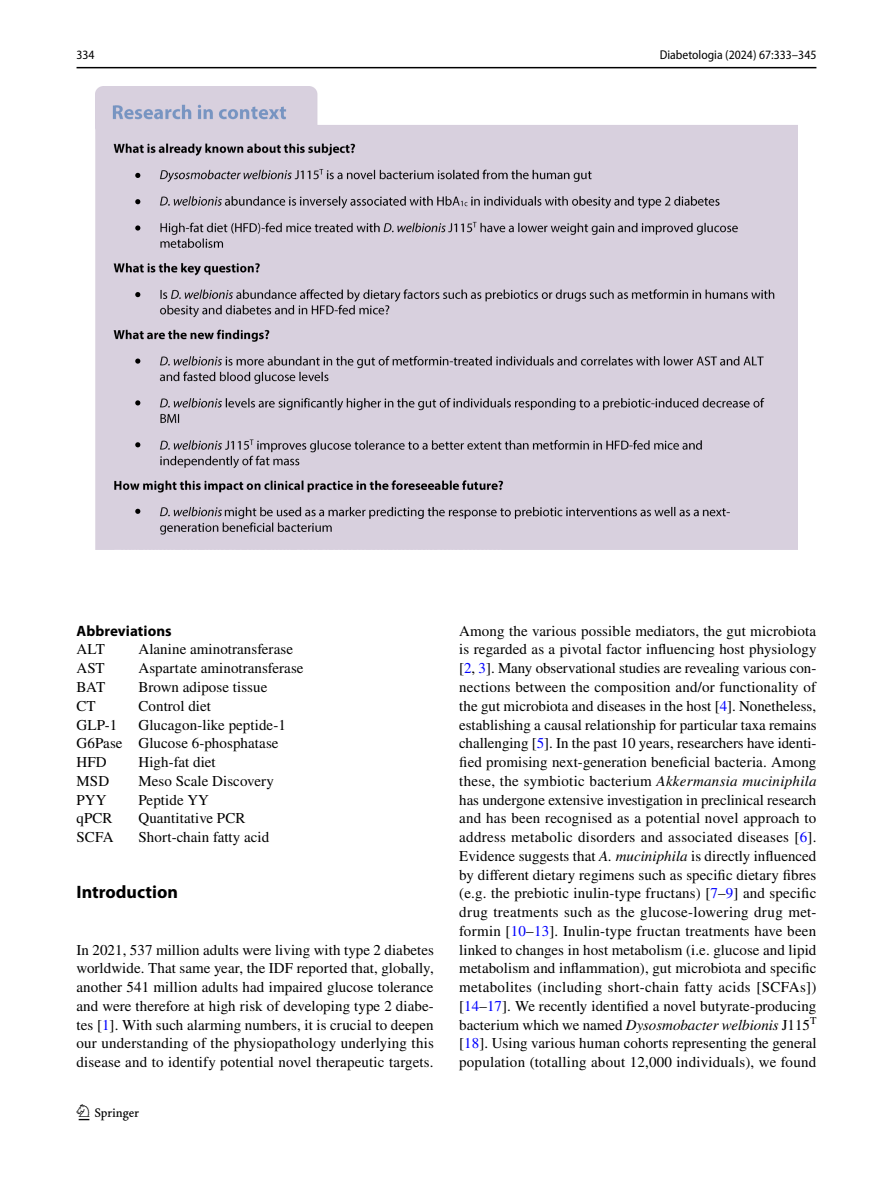
<style>
.page{position:relative;width:893px;height:1187px;background:#fff}
.page>*{position:absolute;margin:0;border:0;box-sizing:border-box;transform-origin:0 0}
.t1{font:22.5px "Springnew Regular 2";color:#000}
.t2{font:700 18px "Myriad Pro";color:#000}
.t3{font:15px/18.8px "STIX";letter-spacing:.005em;color:#000;text-align:justify}
.t4{font:700 15px "Myriad Pro";letter-spacing:.005em;color:#000}
.t5{font:semi-condensed 12.75px "Myriad Pro";color:#000}
.s1{color:#00f}
.s2{font-style:italic}
</style>
<div class="page">
<hr style="left:77px;top:67px;width:739px;height:1px;background:#000">
<img style="left:96px;top:87px;width:701px;height:462px">
<svg style="left:135px;top:173px;width:5px;height:5px"></svg>
<svg style="left:135px;top:199px;width:5px;height:5px"></svg>
<svg style="left:135px;top:225px;width:5px;height:5px"></svg>
<svg style="left:135px;top:292px;width:5px;height:5px"></svg>
<svg style="left:135px;top:358px;width:5px;height:5px"></svg>
<svg style="left:135px;top:400px;width:5px;height:5px"></svg>
<svg style="left:135px;top:442px;width:5px;height:5px"></svg>
<svg style="left:135px;top:508px;width:5px;height:6px"></svg>
<p class="t5" style="left:77px;top:48px;width:20px">334</p>
<p class="t5" style="left:660px;top:48px;width:158px">Diabetologia (2024) 67:333–345</p>
<p class="t4" style="left:77px;top:621px;width:97px">Abbreviations</p>
<p class="t3" style="left:77px;top:641px;width:30px">ALT</p>
<p class="t3" style="left:138px;top:641px;width:156px">Alanine aminotransferase</p>
<p class="t3" style="left:77px;top:659px;width:30px">AST</p>
<p class="t3" style="left:138px;top:659px;width:167px">Aspartate aminotransferase</p>
<p class="t3" style="left:77px;top:678px;width:30px">BAT</p>
<p class="t3" style="left:138px;top:678px;width:130px">Brown adipose tissue</p>
<p class="t3" style="left:77px;top:697px;width:21px">CT</p>
<p class="t3" style="left:138px;top:697px;width:74px">Control diet</p>
<p class="t3" style="left:77px;top:716px;width:42px">GLP-1</p>
<p class="t3" style="left:77px;top:716px;width:211px;text-align:left;text-indent:62px">Glucagon-like peptide-1<br>G6Pase Glucose 6-phosphatase<br>HFD</p>
<p class="t3" style="left:138px;top:753px;width:79px">High-fat diet</p>
<p class="t3" style="left:77px;top:772px;width:34px">MSD</p>
<p class="t3" style="left:138px;top:772px;width:137px">Meso Scale Discovery</p>
<p class="t3" style="left:77px;top:791px;width:32px">PYY</p>
<p class="t3" style="left:138px;top:791px;width:72px">Peptide YY</p>
<p class="t3" style="left:77px;top:809px;width:38px">qPCR</p>
<p class="t3" style="left:138px;top:809px;width:109px">Quantitative PCR</p>
<p class="t3" style="left:77px;top:828px;width:39px">SCFA</p>
<p class="t3" style="left:138px;top:828px;width:132px">Short-chain fatty acid</p>
<p class="t2" style="left:77px;top:880px;width:103px">Introduction</p>
<p class="t3" style="left:77px;top:941px;width:359px">In 2021, 537 million adults were living with type 2 diabetes worldwide. That same year, the IDF reported that, globally, another 541 million adults had impaired glucose tolerance and were therefore at high risk of developing type 2 diabe&shy;tes [<span class="s1">1</span>]. With such alarming numbers, it is crucial to deepen our understanding of the physiopathology underlying this disease and to identify potential novel therapeutic targets.</p>
<h1 class="t1" style="left:79px;top:1104px;width:62px">1 3</h1>
<p class="t3" style="left:459px;top:622px;width:359px">Among the various possible mediators, the gut microbiota is regarded as a pivotal factor influencing host physiology [<span class="s1">2</span>, <span class="s1">3</span>]. Many observational studies are revealing various con&shy;nections between the composition and/or functionality of the gut microbiota and diseases in the host [<span class="s1">4</span>]. Nonetheless, establishing a causal relationship for particular taxa remains challenging [<span class="s1">5</span>]. In the past 10 years, researchers have identi&shy;fied promising next-generation beneficial bacteria. Among these, the symbiotic bacterium <span class="s2">Akkermansia muciniphila </span>has undergone extensive investigation in preclinical research and has been recognised as a potential novel approach to address metabolic disorders and associated diseases [<span class="s1">6</span>].<br>Evidence suggests that <span class="s2">A. muciniphila</span> is directly influenced by different dietary regimens such as specific dietary fibres (e.g. the prebiotic inulin-type fructans) [<span class="s1">7</span>–<span class="s1">9</span>] and specific drug treatments such as the glucose-lowering drug met&shy;formin [<span class="s1">10</span>–<span class="s1">13</span>]. Inulin-type fructan treatments have been linked to changes in host metabolism (i.e. glucose and lipid metabolism and inflammation), gut microbiota and specific metabolites (including short-chain fatty acids [SCFAs]) [<span class="s1">14</span>–<span class="s1">17</span>]. We recently identified a novel butyrate-producing bacterium which we named <span class="s2">Dysosmobacter welbionis</span> J115<sup>T </sup>[<span class="s1">18</span>]. Using various human cohorts representing the general population (totalling about 12,000 individuals), we found</p>
</div>
